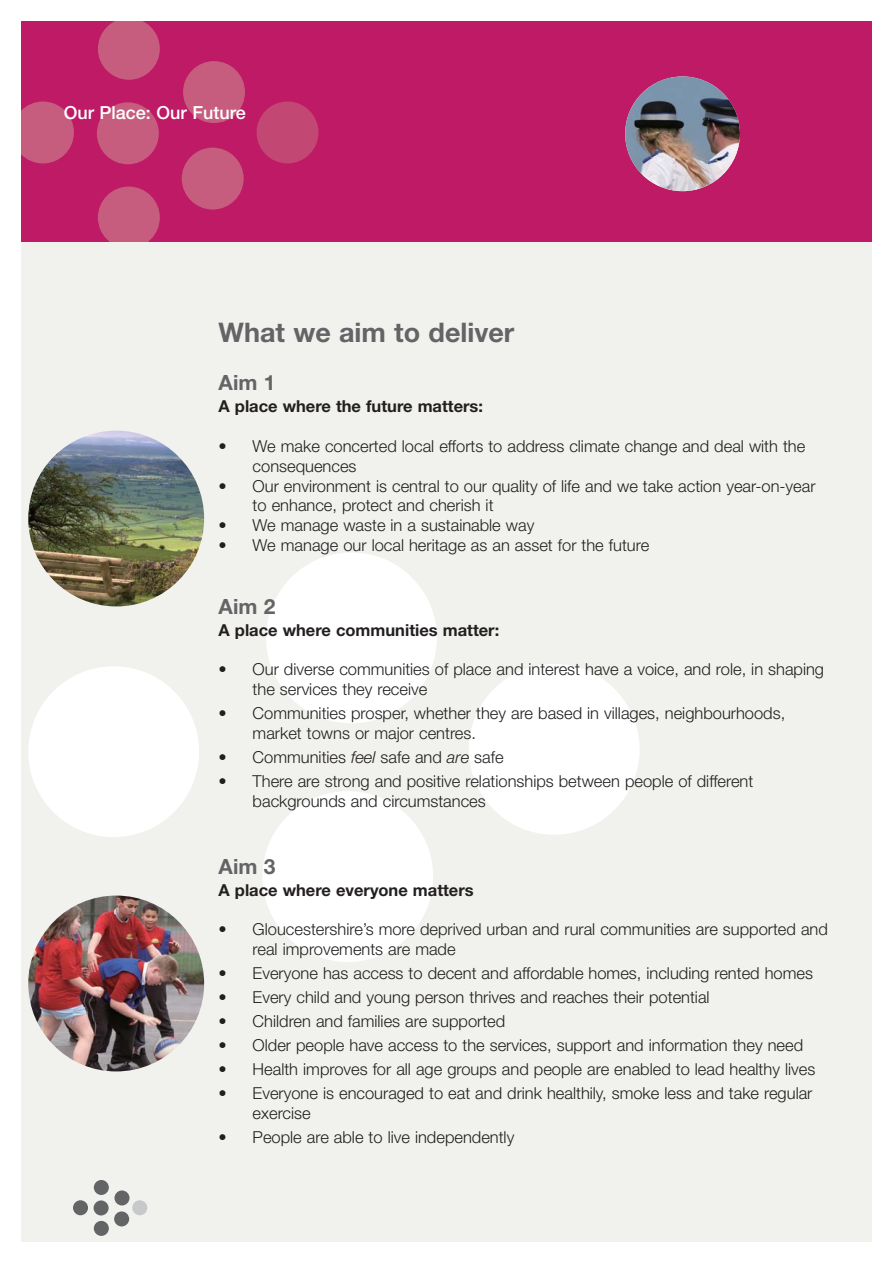
<style>
.page{position:relative;width:893px;height:1263px;background:#fff}
.page>*{position:absolute;margin:0;border:0;box-sizing:border-box;transform-origin:0 0}
.t1{font:700 27px "Helvetica Neue";color:#636466}
.t2{font:700 21px "Helvetica Neue";color:#636466}
.t3{font:500 18px "Helvetica Neue";color:#fff}
.t4{font:300 16.5px/19.8px "Helvetica Neue";color:#231f20}
.t5{font:700 16.5px "Helvetica Neue";color:#231f20}
.s1{font-style:italic}
</style>
<div class="page">
<div style="left:21px;top:238px;width:851px;height:1003px;background:#f1f2ee"></div>
<div style="left:469px;top:664px;width:171px;height:171px;background:#fff;border-radius:50%"></div>
<div style="left:28px;top:666px;width:171px;height:171px;background:#fff;border-radius:50%"></div>
<div style="left:266px;top:552px;width:171px;height:171px;background:#fff;border-radius:50%"></div>
<div style="left:262px;top:791px;width:171px;height:171px;background:#fff;border-radius:50%"></div>
<img style="left:28px;top:431px;width:176px;height:175px;border-radius:50%">
<div style="left:21px;top:21px;width:851px;height:221px;background:#be1a65"></div>
<div style="left:257px;top:102px;width:61px;height:61px;background:#c24773;border-radius:50%"></div>
<div style="left:97px;top:102px;width:62px;height:62px;background:#c65d7e;border-radius:50%"></div>
<svg style="left:98px;top:187px;width:62px;height:55px"></svg>
<svg style="left:98px;top:21px;width:62px;height:59px"></svg>
<div style="left:183px;top:61px;width:62px;height:62px;background:#c65d7e;border-radius:50%"></div>
<div style="left:182px;top:148px;width:62px;height:62px;background:#c65d7e;border-radius:50%"></div>
<svg style="left:21px;top:102px;width:53px;height:61px"></svg>
<img style="left:625px;top:76px;width:115px;height:115px;border-radius:50%">
<img style="left:28px;top:895px;width:176px;height:176px;border-radius:50%">
<div style="left:132px;top:1200px;width:15px;height:15px;background:#c6c8ca;border-radius:50%"></div>
<div style="left:94px;top:1200px;width:15px;height:15px;background:#636466;border-radius:50%"></div>
<div style="left:94px;top:1221px;width:15px;height:15px;background:#636466;border-radius:50%"></div>
<div style="left:94px;top:1180px;width:15px;height:15px;background:#636466;border-radius:50%"></div>
<div style="left:114px;top:1190px;width:15px;height:15px;background:#636466;border-radius:50%"></div>
<div style="left:114px;top:1211px;width:15px;height:15px;background:#636466;border-radius:50%"></div>
<div style="left:73px;top:1200px;width:15px;height:15px;background:#636466;border-radius:50%"></div>
<p class="t3" style="left:64px;top:106px;width:183px">Our Place: Our Future</p>
<h1 class="t1" style="left:219px;top:323px;width:297px">What we aim to deliver</h1>
<p class="t2" style="left:219px;top:375px;width:58px">Aim 1</p>
<p class="t5" style="left:219px;top:400px;width:266px">A place where the future matters:</p>
<p class="t4" style="left:253px;top:438px;width:554px;text-indent:-34px">• We make concerted local efforts to address climate change and deal with the consequences</p>
<p class="t4" style="left:253px;top:477px;width:564px;text-indent:-34px">• Our environment is central to our quality of life and we take action year-on-year to enhance, protect and cherish it</p>
<p class="t4" style="left:219px;top:517px;width:317px">• We manage waste in a sustainable way</p>
<p class="t4" style="left:219px;top:537px;width:432px">• We manage our local heritage as an asset for the future</p>
<p class="t2" style="left:219px;top:598px;width:58px">Aim 2</p>
<p class="t5" style="left:219px;top:624px;width:282px">A place where communities matter:</p>
<p class="t4" style="left:253px;top:661px;width:573px;text-indent:-34px">• Our diverse communities of place and interest have a voice, and role, in shaping the services they receive</p>
<p class="t4" style="left:253px;top:705px;width:534px;text-indent:-34px">• Communities prosper, whether they are based in villages, neighbourhoods, market towns or major centres.</p>
<p class="t4" style="left:219px;top:749px;width:286px">• Communities <span class="s1">feel</span> safe and <span class="s1">are</span> safe</p>
<p class="t4" style="left:253px;top:773px;width:502px;text-indent:-34px">• There are strong and positive relationships between people of different backgrounds and circumstances</p>
<p class="t2" style="left:219px;top:858px;width:58px">Aim 3</p>
<p class="t5" style="left:219px;top:884px;width:257px">A place where everyone matters</p>
<p class="t4" style="left:253px;top:921px;width:577px;text-indent:-34px">• Gloucestershire’s more deprived urban and rural communities are supported and real improvements are made</p>
<p class="t4" style="left:219px;top:965px;width:596px">• Everyone has access to decent and affordable homes, including rented homes</p>
<p class="t4" style="left:219px;top:989px;width:492px">• Every child and young person thrives and reaches their potential</p>
<p class="t4" style="left:219px;top:1013px;width:288px">• Children and families are supported</p>
<p class="t4" style="left:219px;top:1037px;width:586px">• Older people have access to the services, support and information they need</p>
<p class="t4" style="left:219px;top:1061px;width:598px">• Health improves for all age groups and people are enabled to lead healthy lives</p>
<p class="t4" style="left:253px;top:1085px;width:561px;text-indent:-34px">• Everyone is encouraged to eat and drink healthily, smoke less and take regular exercise</p>
<p class="t4" style="left:219px;top:1129px;width:297px">• People are able to live independently</p>
</div>
